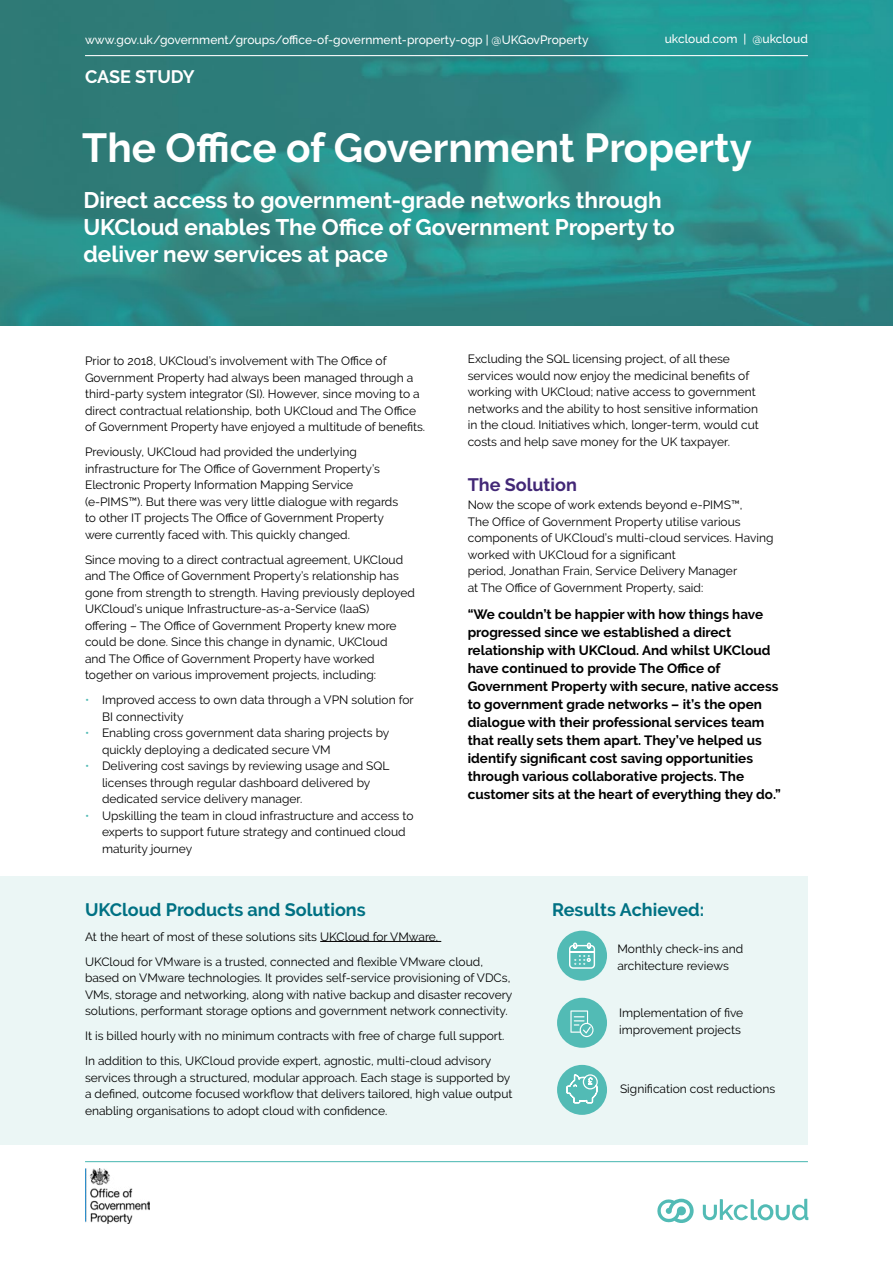
<style>
.page{position:relative;width:893px;height:1263px;background:#fff}
.page>*{position:absolute;margin:0;border:0;box-sizing:border-box;transform-origin:0 0}
.t1{font:700 40.5px "Raleway";color:#fff}
.Introduction_Text{font:700 22.5px/27px "Raleway";color:#fff}
.Body{font:700 18px "Raleway";color:#007183}
.Body-2{font:700 18px "Raleway";color:#422776}
.Body-3{font:700 18px "Raleway";letter-spacing:-.005em;color:#fff}
.Body-4{font:700 13.5px/18px "Raleway";color:#000}
.Body-5{font:12px/16.5px "Raleway";color:#000}
.Body-6{font:500 12px "Raleway";color:#fff}
.s1{color:#52bbb5}
</style>
<div class="page">
<hr style="left:85px;top:1161px;width:723px;height:1px;background:#52bbb5">
<svg style="left:657px;top:1199px;width:37px;height:24px"></svg>
<svg style="left:703px;top:1199px;width:105px;height:21px"></svg>
<img style="left:85px;top:1169px;width:65px;height:54px">
<img style="left:0;top:0;width:893px;height:325px">
<hr style="left:85px;top:55px;width:723px;height:1px;background:#fff">
<div style="left:0;top:876px;width:808px;height:268px;background:#ebf6f5"></div>
<hr style="left:320px;top:941px;width:121px;height:1px;background:#000">
<div style="left:557px;top:1065px;width:50px;height:50px;background:#52bbb5;border-radius:50%"></div>
<svg style="left:566px;top:1074px;width:32px;height:30px"></svg>
<div style="left:557px;top:998px;width:50px;height:50px;background:#52bbb5;border-radius:50%"></div>
<svg style="left:570px;top:1010px;width:23px;height:27px"></svg>
<div style="left:557px;top:931px;width:50px;height:50px;background:#52bbb5;border-radius:50%"></div>
<svg style="left:569px;top:942px;width:27px;height:27px"></svg>
<p class="Body-6" style="left:85px;top:33px;width:505px">www.gov.uk/government/groups/office-of-government-property-ogp | @UKGovProperty</p>
<p class="Body-6" style="left:665px;top:31px;width:145px">ukcloud.com | @ukcloud</p>
<p class="Body-3" style="left:85px;top:67px;width:111px">CASE STUDY</p>
<p class="t1" style="left:82px;top:124px;width:671px">The Office of Government Property</p>
<p class="Introduction_Text" style="left:83px;top:187px;width:593px">Direct access to government-grade networks through<br>UKCloud enables The Office of Government Property to deliver new services at pace</p>
<p class="Body-5" style="left:85px;top:353px;width:342px">Prior to 2018, UKCloud’s involvement with The Office of Government Property had always been managed through a third-party system integrator (SI). However, since moving to a direct contractual relationship, both UKCloud and The Office of Government Property have enjoyed a multitude of benefits.</p>
<p class="Body-5" style="left:85px;top:444px;width:315px">Previously, UKCloud had provided the underlying infrastructure for The Office of Government Property’s Electronic Property Information Mapping Service (e-PIMS™). But there was very little dialogue with regards to other IT projects The Office of Government Property were currently faced with. This quickly changed.</p>
<p class="Body-5" style="left:85px;top:551px;width:331px">Since moving to a direct contractual agreement, UKCloud and The Office of Government Property’s relationship has gone from strength to strength. Having previously deployed UKCloud’s unique Infrastructure-as-a-Service (IaaS)<br>offering – The Office of Government Property knew more could be done. Since this change in dynamic, UKCloud<br>and The Office of Government Property have worked together on various improvement projects, including:</p>
<p class="Body-5" style="left:102px;top:692px;width:313px;text-indent:-17px"><span class="s1">•</span> Improved access to own data through a VPN solution for<br>BI connectivity</p>
<p class="Body-5" style="left:102px;top:725px;width:289px;text-indent:-17px"><span class="s1">•</span> Enabling cross government data sharing projects by quickly deploying a dedicated secure VM</p>
<p class="Body-5" style="left:102px;top:758px;width:289px;text-indent:-17px"><span class="s1">•</span> Delivering cost savings by reviewing usage and SQL licenses through regular dashboard delivered by dedicated service delivery manager.</p>
<p class="Body-5" style="left:102px;top:807px;width:313px;text-indent:-17px"><span class="s1">•</span> Upskilling the team in cloud infrastructure and access to experts to support future strategy and continued cloud maturity journey</p>
<p class="Body-5" style="left:468px;top:351px;width:293px">Excluding the SQL licensing project, of all these services would now enjoy the medicinal benefits of working with UKCloud; native access to government networks and the ability to host sensitive information in the cloud. Initiatives which, longer-term, would cut costs and help save money for the UK taxpayer.</p>
<p class="Body-2" style="left:468px;top:474px;width:111px">The Solution</p>
<p class="Body-5" style="left:468px;top:497px;width:307px">Now the scope of work extends beyond e-PIMS™,<br>The Office of Government Property utilise various components of UKCloud’s multi-cloud services. Having worked with UKCloud for a significant<br>period, Jonathan Frain, Service Delivery Manager<br>at The Office of Government Property, said:</p>
<p class="Body-4" style="left:468px;top:605px;width:315px">“We couldn’t be happier with how things have progressed since we established a direct relationship with UKCloud. And whilst UKCloud have continued to provide The Office of Government Property with secure, native access to government grade networks – it’s the open dialogue with their professional services team that really sets them apart. They’ve helped us identify significant cost saving opportunities through various collaborative projects. The customer sits at the heart of everything they do.”</p>
<p class="Body" style="left:85px;top:899px;width:282px">UKCloud Products and Solutions</p>
<p class="Body-5" style="left:85px;top:928px;width:355px">At the heart of most of these solutions sits UKCloud for VMware.</p>
<p class="Body-5" style="left:85px;top:953px;width:429px">UKCloud for VMware is a trusted, connected and flexible VMware cloud, based on VMware technologies. It provides self-service provisioning of VDCs, VMs, storage and networking, along with native backup and disaster recovery solutions, performant storage options and government network connectivity.</p>
<p class="Body-5" style="left:85px;top:1027px;width:421px">It is billed hourly with no minimum contracts with free of charge full support.</p>
<p class="Body-5" style="left:85px;top:1052px;width:429px">In addition to this, UKCloud provide expert, agnostic, multi-cloud advisory services through a structured, modular approach. Each stage is supported by a defined, outcome focused workflow that delivers tailored, high value output enabling organisations to adopt cloud with confidence.</p>
<p class="Body" style="left:552px;top:899px;width:154px">Results Achieved:</p>
<p class="Body-5" style="left:617px;top:940px;width:127px">Monthly check-ins and architecture reviews</p>
<p class="Body-5" style="left:619px;top:1004px;width:126px">Implementation of five improvement projects</p>
<p class="Body-5" style="left:620px;top:1081px;width:157px">Signification cost reductions</p>
</div>
